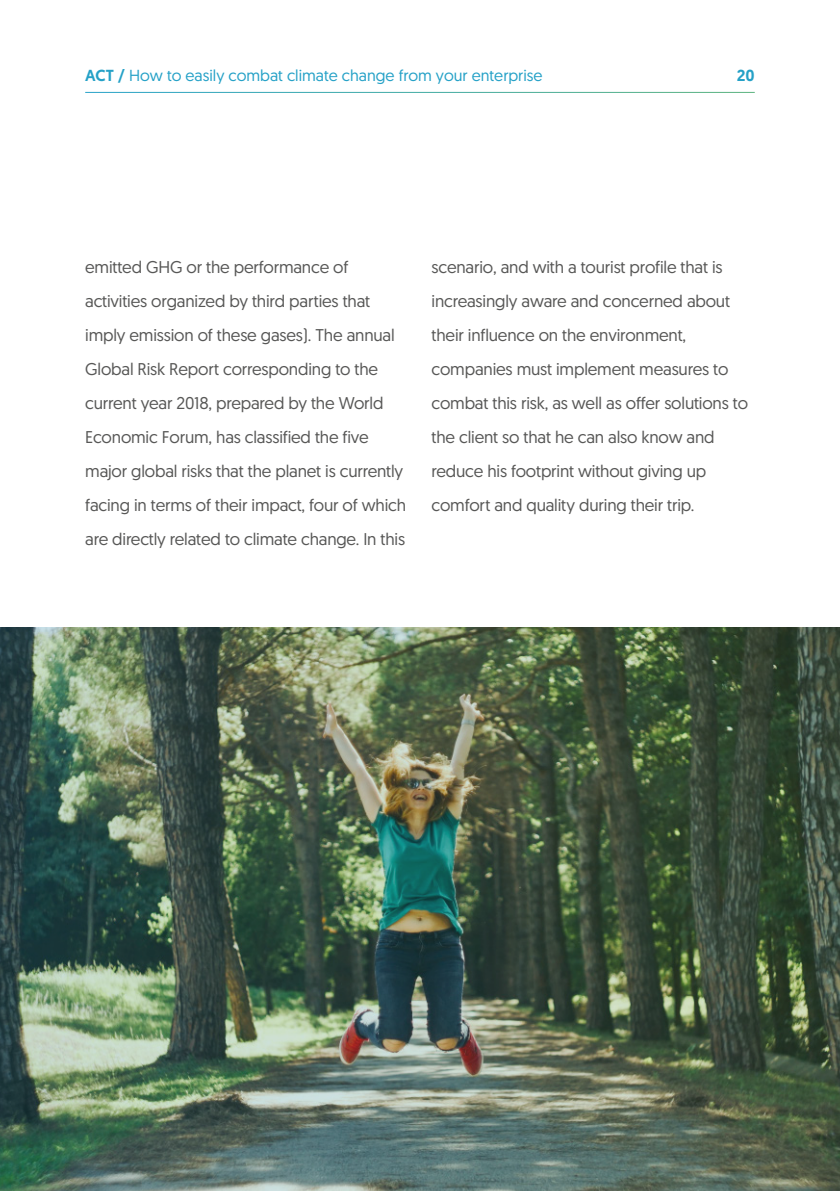
<style>
.page{position:relative;width:840px;height:1191px;background:#fff}
.page>*{position:absolute;margin:0;border:0;box-sizing:border-box;transform-origin:0 0}
.t1{font:17px/34px "Geomanist";letter-spacing:-.01em;color:#575756}
.t2{font:16px "Geomanist";color:#25a1c7}
.t3{font:500 16px "Geomanist";color:#25a1c7}
.s1{font-weight:500}
</style>
<div class="page">
<img style="left:0;top:627px;width:839px;height:564px">
<p class="t2" style="left:85px;top:65px;width:458px"><span class="s1">ACT /</span> How to easily combat climate change from your enterprise</p>
<p class="t3" style="left:736px;top:64px;width:19px">20</p>
<p class="t1" style="left:85px;top:250px;width:322px">emitted GHG or the performance of activities organized by third parties that imply emission of these gases). The annual Global Risk Report corresponding to the current year 2018, prepared by the World Economic Forum, has classified the five major global risks that the planet is currently facing in terms of their impact, four of which are directly related to climate change. In this</p>
<p class="t1" style="left:431px;top:250px;width:318px">scenario, and with a tourist profile that is increasingly aware and concerned about their influence on the environment, companies must implement measures to combat this risk, as well as offer solutions to the client so that he can also know and reduce his footprint without giving up comfort and quality during their trip.</p>
</div>
